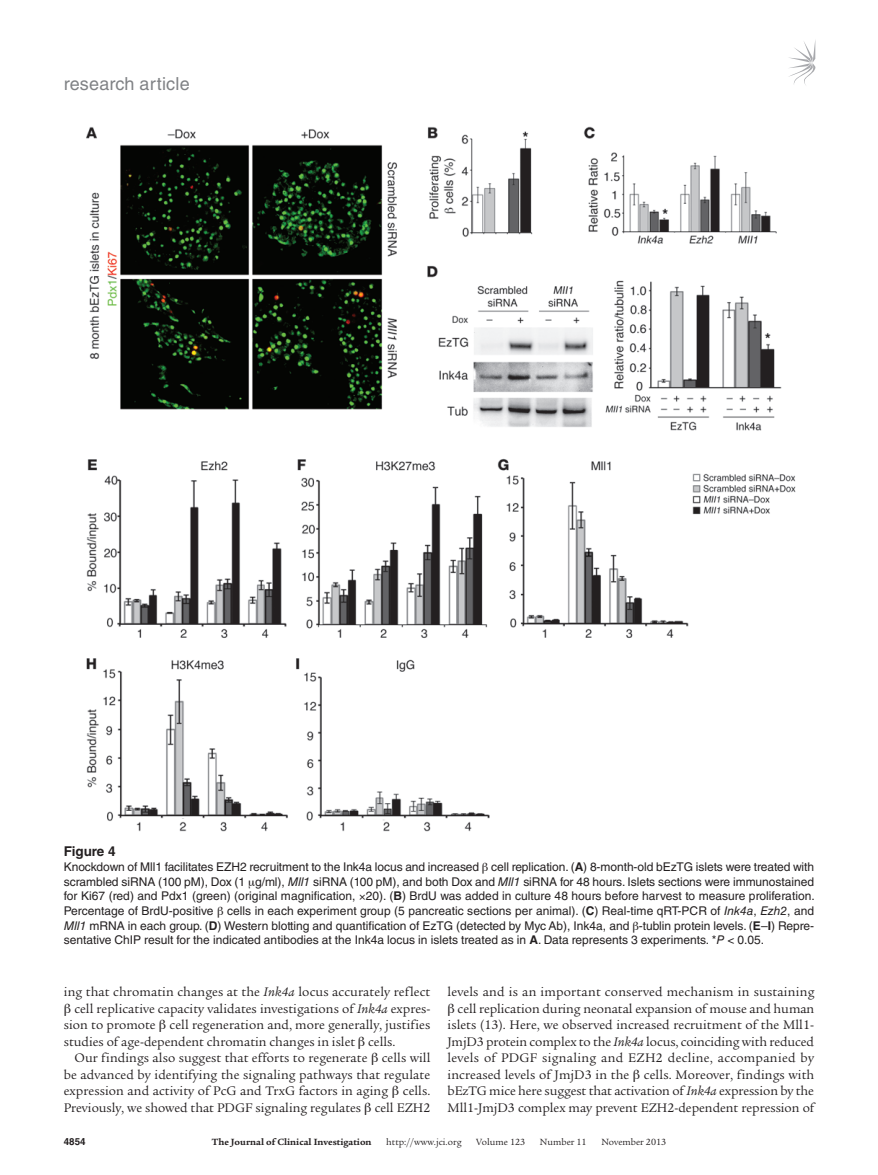
<style>
.page{position:relative;width:878px;height:1175px;background:#fff}
.page>*{position:absolute;margin:0;border:0;box-sizing:border-box;transform-origin:0 0}
.t1{font:18px "Helvetica LT Std";letter-spacing:.01em;color:#808285}
.t2{font:13.5px/16.5px "Legacy Serif Std";letter-spacing:.005em;color:#231f20;text-align:right}
.t3{font:700 13.5px "Helvetica LT Std";color:#231f20}
.t4{font:12px/14.7px "Helvetica LT Std";color:#231f20;text-align:justify}
.t5{font:9.75px "Legacy Serif Std";color:#231f20}
.t6{font:700 9.75px "Legacy Serif Std";color:#231f20}
.t7{font:700 9.75px "Helvetica LT Std";color:#231f20}
.s1{font-weight:700}
.s2{font-style:italic}
</style>
<div class="page">
<svg style="left:789px;top:42px;width:26px;height:43px"></svg>
<img style="left:86px;top:126px;width:710px;height:706px">
<h1 class="t1" style="left:64px;top:73px;width:127px">research article</h1>
<p class="t3" style="left:64px;top:843px;width:53px">Figure 4</p>
<p class="t4" style="left:64px;top:859px;width:752px">Knockdown of Mll1 facilitates EZH2 recruitment to the Ink4a locus and increased cell replication. (<span class="s1">A</span>) 8-month-old bEzTG islets were treated with scrambled siRNA (100 pM), Dox (1 g/ml), <span class="s2">Mll1</span> siRNA (100 pM), and both Dox and <span class="s2">Mll1</span> siRNA for 48 hours. Islets sections were immunostained for Ki67 (red) and Pdx1 (green) (original magnification, 20). (<span class="s1">B</span>) BrdU was added in culture 48 hours before harvest to measure proliferation.<br>Percentage of BrdU-positive cells in each experiment group (5 pancreatic sections per animal). (<span class="s1">C</span>) Real-time qRT-PCR of <span class="s2">Ink4a</span>, <span class="s2">Ezh2</span>, and <span class="s2">Mll1</span> mRNA in each group. (<span class="s1">D</span>) Western blotting and quantification of EzTG (detected by Myc Ab), Ink4a, and -tublin protein levels. (<span class="s1">E</span>–<span class="s1">I</span>) Repre&shy;sentative ChIP result for the indicated antibodies at the Ink4a locus in islets treated as in <span class="s1">A</span>. Data represents 3 experiments. *<span class="s2">P</span> &lt; 0.05.</p>
<p class="t2" style="left:64px;top:983px;width:368px">ing that chromatin changes at the <span class="s2">Ink4a</span> locus accurately reflect</p>
<p class="t2" style="left:74px;top:1000px;width:357px">cell replicative capacity validates investigations of <span class="s2">Ink4a</span> expres-</p>
<p class="t2" style="left:64px;top:1016px;width:368px">sion to promote cell regeneration and, more generally, justifies</p>
<p class="t2" style="left:64px;top:1033px;width:333px">studies of age-dependent chromatin changes in islet cells.</p>
<p class="t2" style="left:74px;top:1049px;width:357px">Our findings also suggest that efforts to regenerate cells will</p>
<p class="t2" style="left:64px;top:1066px;width:368px">be advanced by identifying the signaling pathways that regulate</p>
<p class="t2" style="left:64px;top:1082px;width:368px">expression and activity of PcG and TrxG factors in aging cells.</p>
<p class="t2" style="left:64px;top:1099px;width:368px">Previously, we showed that PDGF signaling regulates cell EZH2</p>
<p class="t2" style="left:447px;top:983px;width:368px">levels and is an important conserved mechanism in sustaining cell replication during neonatal expansion of mouse and human islets (13). Here, we observed increased recruitment of the Mll1- JmjD3 protein complex to the <span class="s2">Ink4a</span> locus, coinciding with reduced levels of PDGF signaling and EZH2 decline, accompanied by increased levels of JmjD3 in the cells. Moreover, findings with bEzTG mice here suggest that activation of <span class="s2">Ink4a</span> expression by the Mll1-JmjD3 complex may prevent EZH2-dependent repression of</p>
<p class="t7" style="left:64px;top:1135px;width:23px">4854</p>
<p class="t6" style="left:212px;top:1135px;width:161px">The Journal of Clinical Investigation</p>
<p class="t5" style="left:386px;top:1136px;width:77px">http://www.jci.org</p>
<p class="t5" style="left:476px;top:1136px;width:50px">Volume 123</p>
<p class="t5" style="left:540px;top:1136px;width:48px">Number 11</p>
<p class="t5" style="left:601px;top:1136px;width:66px">November 2013</p>
</div>
